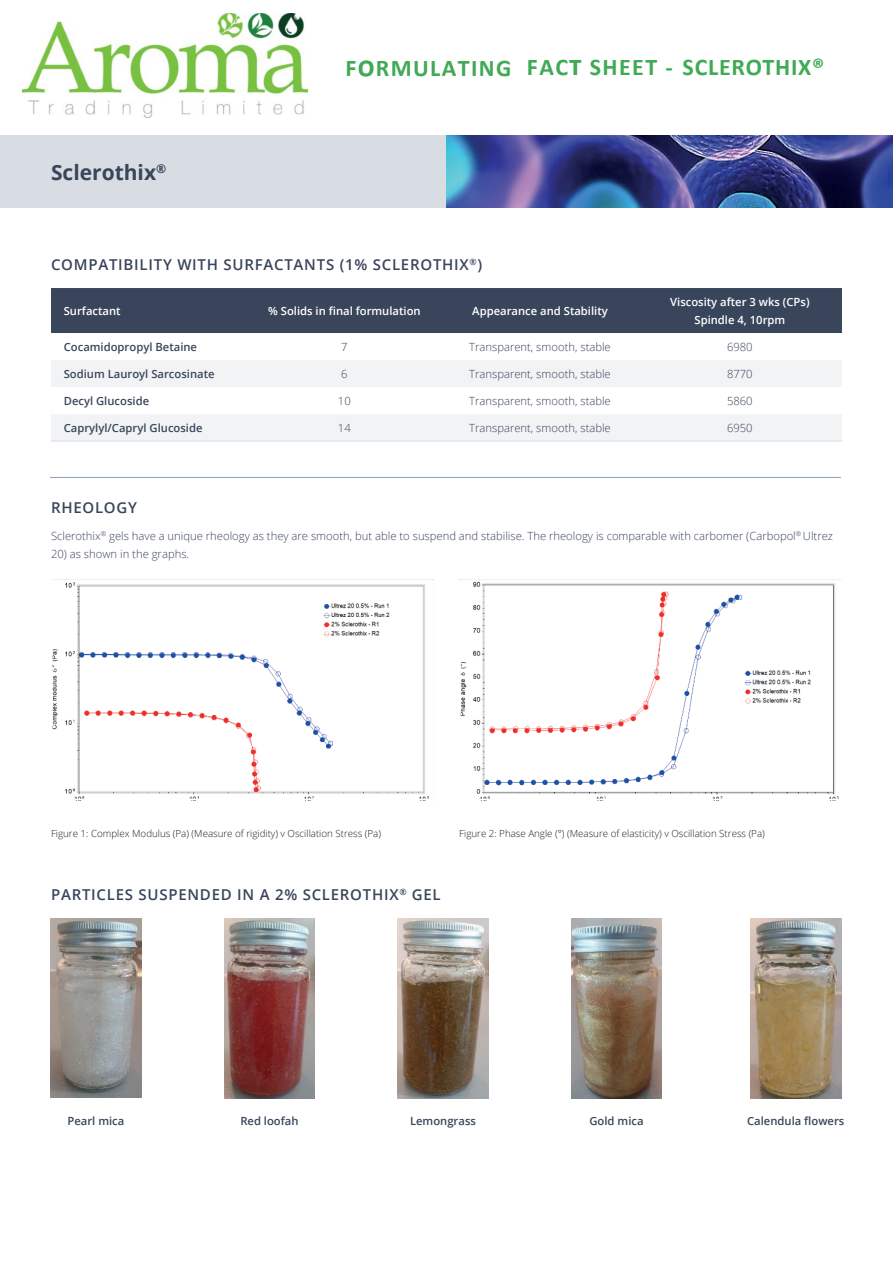
<style>
.page{position:relative;width:893px;height:1263px;background:#fff}
.page>*{position:absolute;margin:0;border:0;box-sizing:border-box;transform-origin:0 0}
.t1{font:700 24px "Calibri";letter-spacing:.06em;color:#40aa55}
.t2{font:700 21px "Open Sans";color:#39455b}
.t3{font:600 15px "Open Sans";letter-spacing:.05em;color:#39455b}
.t4{font:300 11.25px "Open Sans";color:#39455b}
.t5{font:600 11.25px "Open Sans";color:#39455b}
.t6{font:600 11.25px/18px "Open Sans";color:#fff;text-align:center}
.t7{font:300 9.75px "Open Sans";color:#231f20}
</style>
<div class="page">
<div style="left:0;top:135px;width:446px;height:72px;background:#d8dde4"></div>
<img style="left:446px;top:135px;width:447px;height:72px">
<hr style="left:50px;top:477px;width:791px;height:1px;background:#8da1b3">
<div style="left:51px;top:288px;width:791px;height:45px;background:#39455b"></div>
<svg style="left:51px;top:360px;width:791px;height:81px;fill:#f1f3f5"></svg>
<hr style="left:51px;top:441px;width:196px;height:1px;background:#d8dde4">
<hr style="left:247px;top:441px;width:195px;height:1px;background:#d8dde4">
<hr style="left:442px;top:441px;width:196px;height:1px;background:#d8dde4">
<hr style="left:638px;top:441px;width:204px;height:1px;background:#d8dde4">
<svg style="left:54px;top:582px;width:375px;height:215px"></svg>
<div style="left:51px;top:579px;width:383px;height:221px;border:2px solid #fff"></div>
<svg style="left:462px;top:582px;width:377px;height:215px"></svg>
<div style="left:459px;top:579px;width:383px;height:221px;border:2px solid #fff"></div>
<img style="left:51px;top:918px;width:90px;height:180px">
<img style="left:224px;top:918px;width:91px;height:180px">
<img style="left:398px;top:918px;width:90px;height:180px">
<img style="left:571px;top:918px;width:91px;height:180px">
<img style="left:750px;top:918px;width:91px;height:180px">
<img style="left:22px;top:14px;width:286px;height:104px">
<h2 class="t2" style="left:51px;top:158px;width:117px">Sclerothix<sup>®</sup></h2>
<h1 class="t1" style="left:346px;top:50px;width:480px">OF RMULATING FACT SHEET - SCLEROTHIX®</h1>
<h3 class="t3" style="left:51px;top:254px;width:433px">COMPATIBILITY WITH SURFACTANTS (1% SCLEROTHIX<sup>®</sup>)</h3>
<p class="t6" style="left:64px;top:302px;width:58px">Surfactant</p>
<p class="t6" style="left:268px;top:302px;width:154px">% Solids in final formulation</p>
<p class="t6" style="left:472px;top:302px;width:137px">Appearance and Stability</p>
<p class="t6" style="left:670px;top:293px;width:141px">Viscosity after 3 wks (CPs)<br>Spindle 4, 10rpm</p>
<p class="t5" style="left:64px;top:339px;width:135px">Cocamidopropyl Betaine</p>
<p class="t4" style="left:341px;top:339px;width:8px">7</p>
<p class="t4" style="left:469px;top:339px;width:143px">Transparent, smooth, stable</p>
<p class="t4" style="left:727px;top:339px;width:27px">6980</p>
<p class="t5" style="left:64px;top:366px;width:152px">Sodium Lauroyl Sarcosinate</p>
<p class="t4" style="left:341px;top:366px;width:8px">6</p>
<p class="t4" style="left:469px;top:366px;width:143px">Transparent, smooth, stable</p>
<p class="t4" style="left:727px;top:366px;width:27px">8770</p>
<p class="t5" style="left:64px;top:393px;width:87px">Decyl Glucoside</p>
<p class="t4" style="left:338px;top:393px;width:14px">10</p>
<p class="t4" style="left:469px;top:393px;width:143px">Transparent, smooth, stable</p>
<p class="t4" style="left:727px;top:393px;width:27px">5860</p>
<p class="t5" style="left:64px;top:420px;width:140px">Caprylyl/Capryl Glucoside</p>
<p class="t4" style="left:338px;top:420px;width:14px">14</p>
<p class="t4" style="left:469px;top:420px;width:143px">Transparent, smooth, stable</p>
<p class="t4" style="left:727px;top:420px;width:27px">6950</p>
<h3 class="t3" style="left:51px;top:497px;width:87px">RHEOLOGY</h3>
<p class="t4" style="left:51px;top:528px;width:784px">Sclerothix<sup>®</sup> gels have a unique rheology as they are smooth, but able to suspend and stabilise. The rheology is comparable with carbomer (Carbopol<sup>®</sup> Ultrez</p>
<p class="t4" style="left:51px;top:546px;width:140px">20) as shown in the graphs.</p>
<p class="t7" style="left:51px;top:827px;width:331px">Figure 1: Complex Modulus (Pa) (Measure of rigidity) v Oscillation Stress (Pa)</p>
<p class="t7" style="left:459px;top:827px;width:307px">Figure 2: Phase Angle (°) (Measure of elasticity) v Oscillation Stress (Pa)</p>
<h3 class="t3" style="left:51px;top:884px;width:391px">PARTICLES SUSPENDED IN A 2% SCLEROTHIX<sup>®</sup> GEL</h3>
<p class="t5" style="left:68px;top:1113px;width:58px">Pearl mica</p>
<p class="t5" style="left:240px;top:1113px;width:60px">Red loofah</p>
<p class="t5" style="left:410px;top:1113px;width:67px">Lemongrass</p>
<p class="t5" style="left:589px;top:1113px;width:56px">Gold mica</p>
<p class="t5" style="left:747px;top:1113px;width:99px">Calendula flowers</p>
</div>
